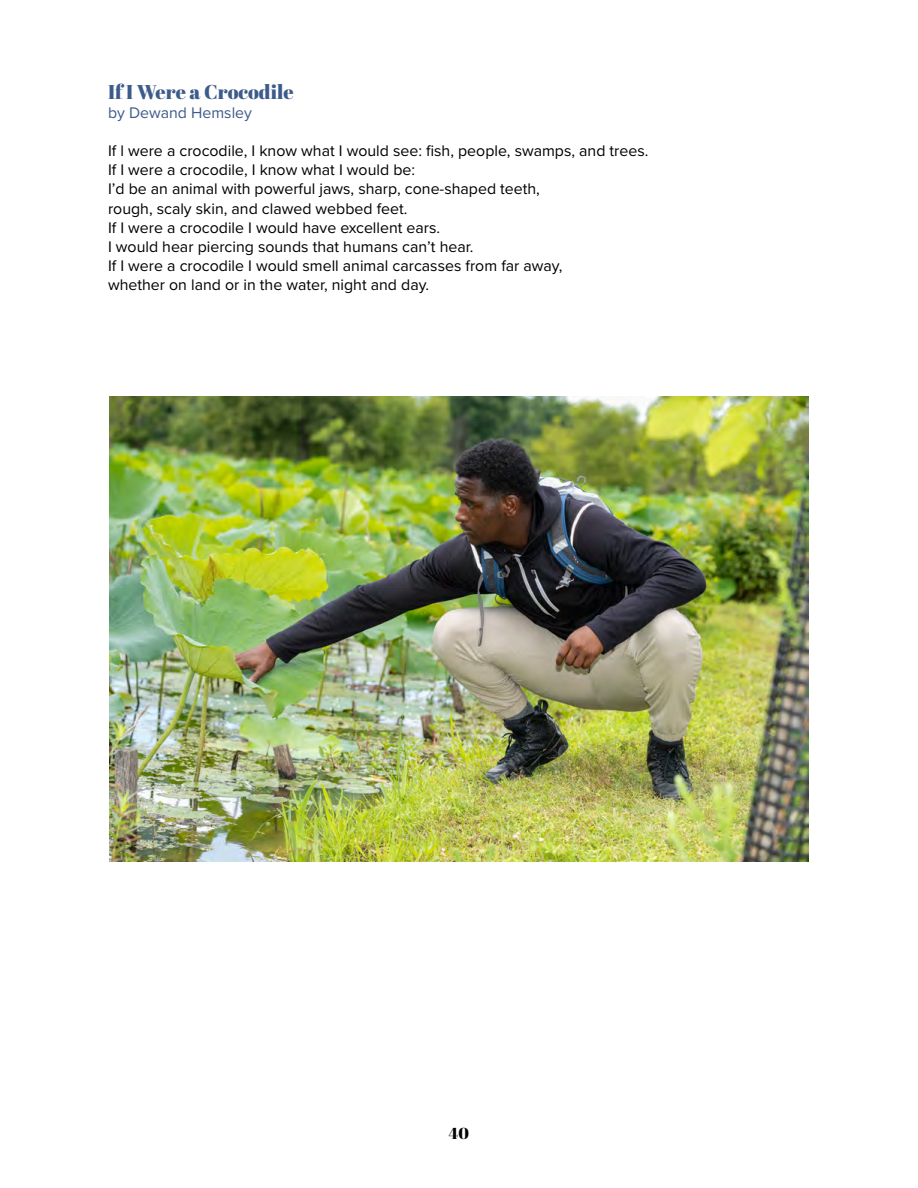
<style>
.page{position:relative;width:918px;height:1188px;background:#fff}
.page>*{position:absolute;margin:0;border:0;box-sizing:border-box;transform-origin:0 0}
.t1{font:19.95px "Abril Fatface";color:#3d5b8a}
.t2{font:15.9px/19px "Proxima Nova";color:#000}
.t3{font:15.9px "Proxima Nova";color:#3d5b8a}
.t4{font:15.9px "Abril Fatface";color:#000}
</style>
<div class="page">
<img style="left:110px;top:396px;width:698px;height:466px">
<p class="t1" style="left:108px;top:78px;width:187px">If I Were a Crocodile</p>
<p class="t3" style="left:108px;top:101px;width:146px">by Dewand Hemsley</p>
<p class="t2" style="left:108px;top:141px;width:542px">If l were a crocodile, I know what I would see: fish, people, swamps, and trees.<br>If I were a crocodile, I know what I would be:<br>I’d be an animal with powerful jaws, sharp, cone-shaped teeth,<br>rough, scaly skin, and clawed webbed feet.<br>If I were a crocodile I would have excellent ears.<br>I would hear piercing sounds that humans can’t hear.<br>If I were a crocodile I would smell animal carcasses from far away,<br>whether on land or in the water, night and day.</p>
<p class="t4" style="left:449px;top:1122px;width:22px">40</p>
</div>
